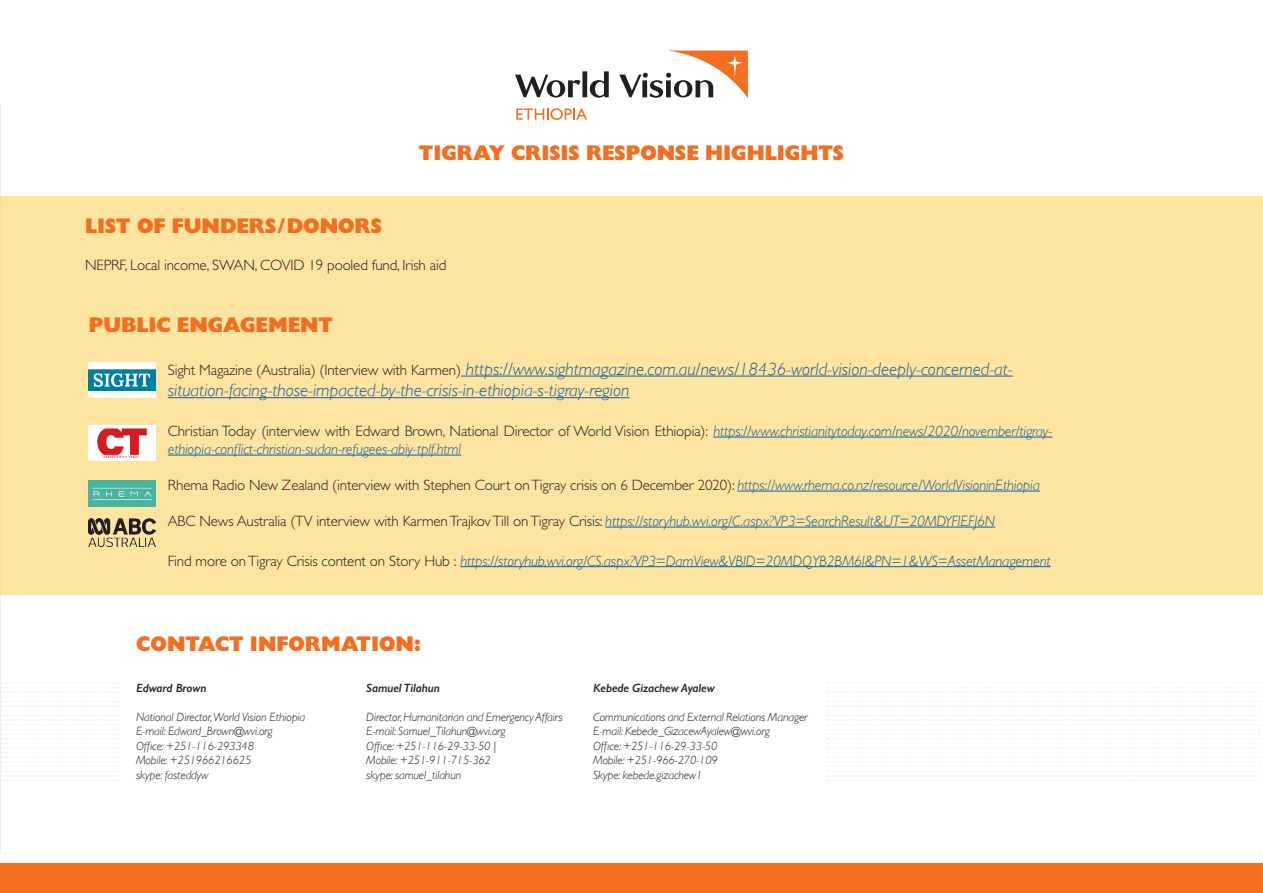
<style>
.page{position:relative;width:1263px;height:893px;background:#fff}
.page>*{position:absolute;margin:0;border:0;box-sizing:border-box;transform-origin:0 0}
.t1{font:21px "Gill Sans Std Extra Bold Disp";color:#f36e21}
.t2{font:italic 300 18px/21.6px "Gill Sans";color:#175d9e}
.t3{font:italic 300 15px/18px "Gill Sans";letter-spacing:-.01em;color:#175d9e}
.t4{font:300 15px "Gill Sans Std";letter-spacing:-.01em;color:#231f20}
.t5{font:italic 300 12px "Gill Sans";letter-spacing:-.01em;color:#231f20}
.t6{font:italic 600 12px "Gill Sans";letter-spacing:-.01em;color:#231f20}
.s1{font-family:"Gill Sans Std";font-style:normal;font-size:15px;color:#231f20}
.s2{font-family:"Gill Sans Std";font-style:normal;color:#231f20}
.s3{font-family:"Gill Sans";font-style:italic;color:#175d9e}
</style>
<div class="page">
<svg style="left:515px;top:51px;width:233px;height:47px"></svg>
<svg style="left:516px;top:108px;width:71px;height:12px"></svg>
<div style="left:0;top:864px;width:1263px;height:29px;background:#f36e21"></div>
<div style="left:0;top:197px;width:1263px;height:398px;background:#fde4a0"></div>
<hr style="left:461px;top:376px;width:552px;height:1px;background:#175d9e">
<hr style="left:168px;top:397px;width:461px;height:1px;background:#175d9e">
<hr style="left:713px;top:437px;width:339px;height:1px;background:#175d9e">
<hr style="left:168px;top:455px;width:293px;height:1px;background:#175d9e">
<hr style="left:737px;top:491px;width:303px;height:1px;background:#175d9e">
<hr style="left:605px;top:527px;width:390px;height:1px;background:#175d9e">
<hr style="left:460px;top:566px;width:590px;height:1px;background:#175d9e">
<svg style="left:0;top:683px;width:120px;height:98px"></svg>
<svg style="left:827px;top:683px;width:432px;height:98px"></svg>
<img style="left:89px;top:518px;width:67px;height:29px">
<img style="left:89px;top:481px;width:67px;height:26px">
<img style="left:89px;top:425px;width:67px;height:36px">
<img style="left:89px;top:362px;width:67px;height:36px">
<p class="t1" style="left:85px;top:213px;width:298px">LIST OF FUNDERS/DONORS</p>
<p class="t1" style="left:419px;top:140px;width:426px">TIGRAY CRISIS RESPONSE HIGHLIGHTS</p>
<p class="t4" style="left:85px;top:256px;width:363px">NEPRF, Local income, SWAN, COVID 19 pooled fund, Irish aid</p>
<p class="t1" style="left:89px;top:312px;width:246px">PUBLIC ENGAGEMENT</p>
<p class="t2" style="left:168px;top:358px;width:846px"><span class="s1">Sight Magazine (Australia) (Interview with Karmen)</span> https://www.sightmagazine.com.au/news/18436-world-vision-deeply-concerned-at&shy;situation-facing-those-impacted-by-the-crisis-in-ethiopia-s-tigray-region</p>
<p class="t3" style="left:168px;top:422px;width:886px"><span class="s2">Christian Today (interview with Edward Brown, National Director of World Vision Ethiopia):</span> https://www.christianitytoday.com/news/2020/november/tigray&shy;ethiopia-conflict-christian-sudan-refugees-abiy-tplf.html</p>
<p class="t4" style="left:168px;top:476px;width:874px">Rhema Radio New Zealand (interview with Stephen Court on Tigray crisis on 6 December 2020): <span class="s3">https://www.rhema.co.nz/resource/WorldVisioninEthiopia</span></p>
<p class="t4" style="left:168px;top:512px;width:829px">ABC News Australia (TV interview with Karmen Trajkov Till on Tigray Crisis: <span class="s3">https://storyhub.wvi.org/C.aspx?VP3=SearchResult&amp;UT=20MDYFIEFJ6N</span></p>
<p class="t3" style="left:168px;top:552px;width:884px"><span class="s2">Find more on Tigray Crisis content on Story Hub :</span> https://storyhub.wvi.org/CS.aspx?VP3=DamView&amp;VBID=20MDQYB2BM6I&amp;PN=1&amp;WS=AssetManagement</p>
<p class="t1" style="left:136px;top:631px;width:286px">CONTACT INFORMATION:</p>
<p class="t6" style="left:136px;top:681px;width:72px">Edward Brown</p>
<p class="t5" style="left:136px;top:710px;width:171px">National Director, World Vision Ethiopia</p>
<p class="t5" style="left:136px;top:725px;width:138px">E-mail: Edward_Brown@wvi.org</p>
<p class="t5" style="left:136px;top:739px;width:119px">Office: +251-116-293348</p>
<p class="t5" style="left:136px;top:753px;width:117px">Mobile: +251966216625</p>
<p class="t5" style="left:136px;top:768px;width:74px">skype: fasteddyw</p>
<p class="t6" style="left:366px;top:681px;width:75px">Samuel Tilahun</p>
<p class="t5" style="left:366px;top:710px;width:198px">Director, Humanitarian and Emergency Affairs</p>
<p class="t5" style="left:366px;top:725px;width:141px">E-mail: Samuel_Tilahun@wvi.org</p>
<p class="t5" style="left:366px;top:739px;width:131px">Office: +251-116-29-33-50 |</p>
<p class="t5" style="left:366px;top:753px;width:126px">Mobile: +251-911-715-362</p>
<p class="t5" style="left:366px;top:768px;width:96px">skype: samuel_tilahun</p>
<p class="t6" style="left:593px;top:681px;width:123px">Kebede Gizachew Ayalew</p>
<p class="t5" style="left:593px;top:710px;width:216px">Communications and External Relations Manager</p>
<p class="t5" style="left:593px;top:725px;width:178px">E-mail: Kebede_GizacewAyalew@wvi.org</p>
<p class="t5" style="left:593px;top:739px;width:126px">Office: +251-116-29-33-50</p>
<p class="t5" style="left:593px;top:753px;width:126px">Mobile: +251-966-270-109</p>
<p class="t5" style="left:593px;top:768px;width:111px">Skype: kebede.gizachew1</p>
</div>
